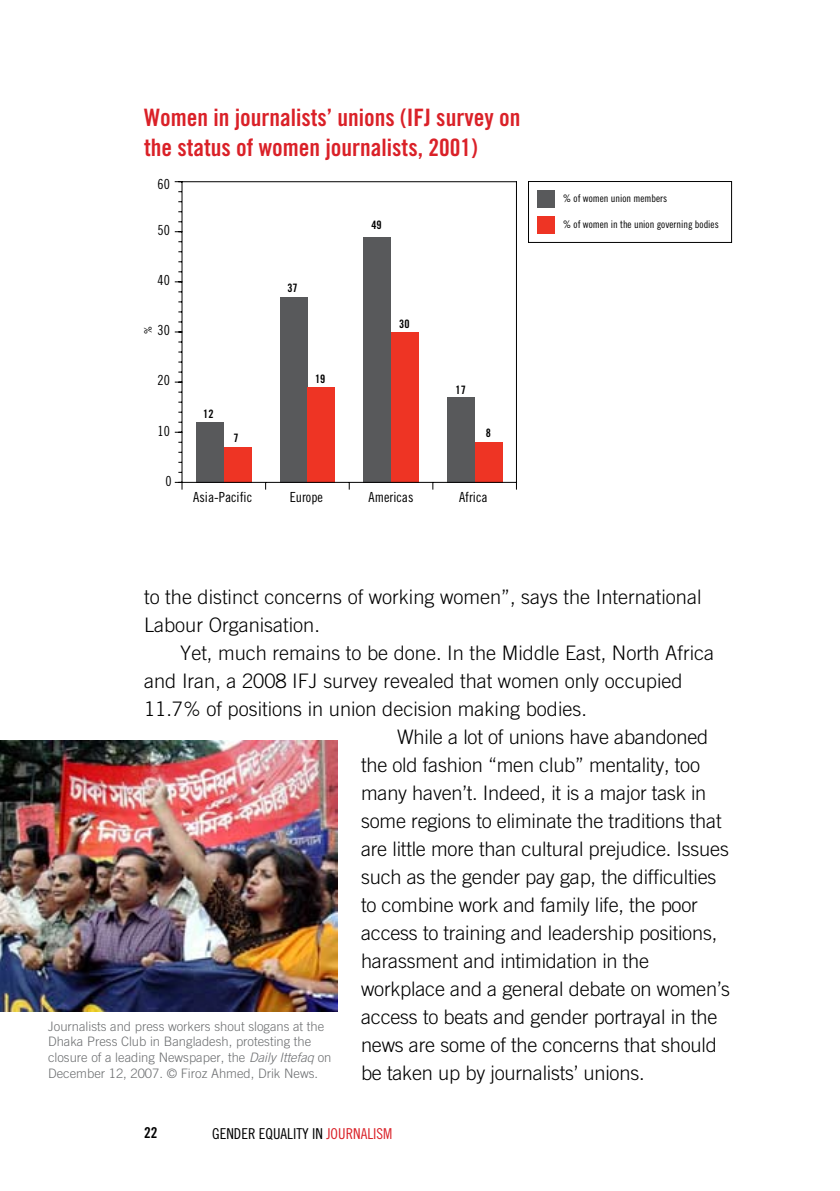
<style>
.page{position:relative;width:840px;height:1191px;background:#fff}
.page>*{position:absolute;margin:0;border:0;box-sizing:border-box;transform-origin:0 0}
.t1{font:24px/30px "Trade Gothic Bold Cond Twenty";color:#da2128}
.t2{font:300 20px/28px "Trade Gothic";letter-spacing:-.01em;color:#000}
.t3{font:15px "Trade Gothic Cond Eighteen";color:#000}
.t4{font:15px "Trade Gothic Bold Cond Twenty";color:#000}
.t5{font:14px "Trade Gothic Cond Eighteen";color:#000}
.t6{font:300 13px/15.6px "Trade Gothic";color:#6d6f71}
.t7{font:11.6px "Trade Gothic Bold Cond Twenty";color:#000}
.t8{font:10.4px "Trade Gothic Cond Eighteen";color:#000}
.s1{font-style:italic}
.s2{color:#da2128}
</style>
<div class="page">
<svg style="left:174px;top:181px;width:557px;height:309px"></svg>
<img style="left:0;top:740px;width:337px;height:271px">
<p class="t1" style="left:144px;top:103px;width:377px">Women in journalists’ unions (IFJ survey on the status of women journalists, 2001)</p>
<p class="t5" style="left:157px;top:175px;width:14px">60</p>
<p class="t5" style="left:157px;top:222px;width:14px">50</p>
<p class="t5" style="left:157px;top:272px;width:14px">40</p>
<p class="t5" style="left:157px;top:322px;width:14px">30</p>
<p class="t8" style="left:142px;top:334px;width:10px;rotate:-90deg">%</p>
<p class="t5" style="left:157px;top:372px;width:14px">20</p>
<p class="t5" style="left:157px;top:422px;width:14px">10</p>
<p class="t5" style="left:165px;top:472px;width:8px">0</p>
<p class="t7" style="left:203px;top:406px;width:12px">12</p>
<p class="t7" style="left:233px;top:430px;width:7px">7</p>
<p class="t7" style="left:287px;top:281px;width:12px">37</p>
<p class="t7" style="left:315px;top:372px;width:12px">19</p>
<p class="t7" style="left:371px;top:218px;width:12px">49</p>
<p class="t7" style="left:399px;top:316px;width:12px">30</p>
<p class="t7" style="left:455px;top:383px;width:12px">17</p>
<p class="t7" style="left:485px;top:426px;width:7px">8</p>
<p class="t5" style="left:193px;top:489px;width:60px">Asia-Pacific</p>
<p class="t5" style="left:289px;top:489px;width:35px">Europe</p>
<p class="t5" style="left:368px;top:489px;width:46px">Americas</p>
<p class="t5" style="left:459px;top:489px;width:30px">Africa</p>
<p class="t8" style="left:563px;top:192px;width:105px">% of women union members</p>
<p class="t8" style="left:563px;top:218px;width:157px">% of women in the union governing bodies</p>
<p class="t2" style="left:144px;top:582px;width:558px">to the distinct concerns of working women”, says the International<br>Labour Organisation.</p>
<p class="t2" style="left:180px;top:638px;width:535px">Yet, much remains to be done. In the Middle East, North Africa</p>
<p class="t2" style="left:144px;top:666px;width:539px">and Iran, a 2008 IFJ survey revealed that women only occupied</p>
<p class="t2" style="left:144px;top:694px;width:444px">11.7% of positions in union decision making bodies.</p>
<p class="t2" style="left:397px;top:722px;width:312px">While a lot of unions have abandoned</p>
<p class="t2" style="left:361px;top:750px;width:340px">the old fashion “men club” mentality, too</p>
<p class="t2" style="left:361px;top:778px;width:346px">many haven’t. Indeed, it is a major task in</p>
<p class="t2" style="left:361px;top:806px;width:362px">some regions to eliminate the traditions that</p>
<p class="t2" style="left:361px;top:834px;width:369px">are little more than cultural prejudice. Issues</p>
<p class="t2" style="left:361px;top:862px;width:357px">such as the gender pay gap, the difficulties</p>
<p class="t2" style="left:361px;top:890px;width:338px">to combine work and family life, the poor</p>
<p class="t2" style="left:361px;top:918px;width:357px">access to training and leadership positions,</p>
<p class="t2" style="left:361px;top:946px;width:289px">harassment and intimidation in the</p>
<p class="t2" style="left:361px;top:974px;width:370px">workplace and a general debate on women’s</p>
<p class="t2" style="left:361px;top:1002px;width:358px">access to beats and gender portrayal in the</p>
<p class="t2" style="left:361px;top:1030px;width:357px">news are some of the concerns that should</p>
<p class="t2" style="left:361px;top:1058px;width:285px">be taken up by journalists’ unions.</p>
<p class="t6" style="left:48px;top:1018px;width:285px">Journalists and press workers shout slogans at the Dhaka Press Club in Bangladesh, protesting the closure of a leading Newspaper, the <span class="s1">Daily Ittefaq</span> on December 12, 2007. © Firoz Ahmed, Drik News.</p>
<p class="t4" style="left:144px;top:1123px;width:15px">22</p>
<p class="t3" style="left:212px;top:1124px;width:180px">Gender Equality in <span class="s2">Journalism</span></p>
</div>
